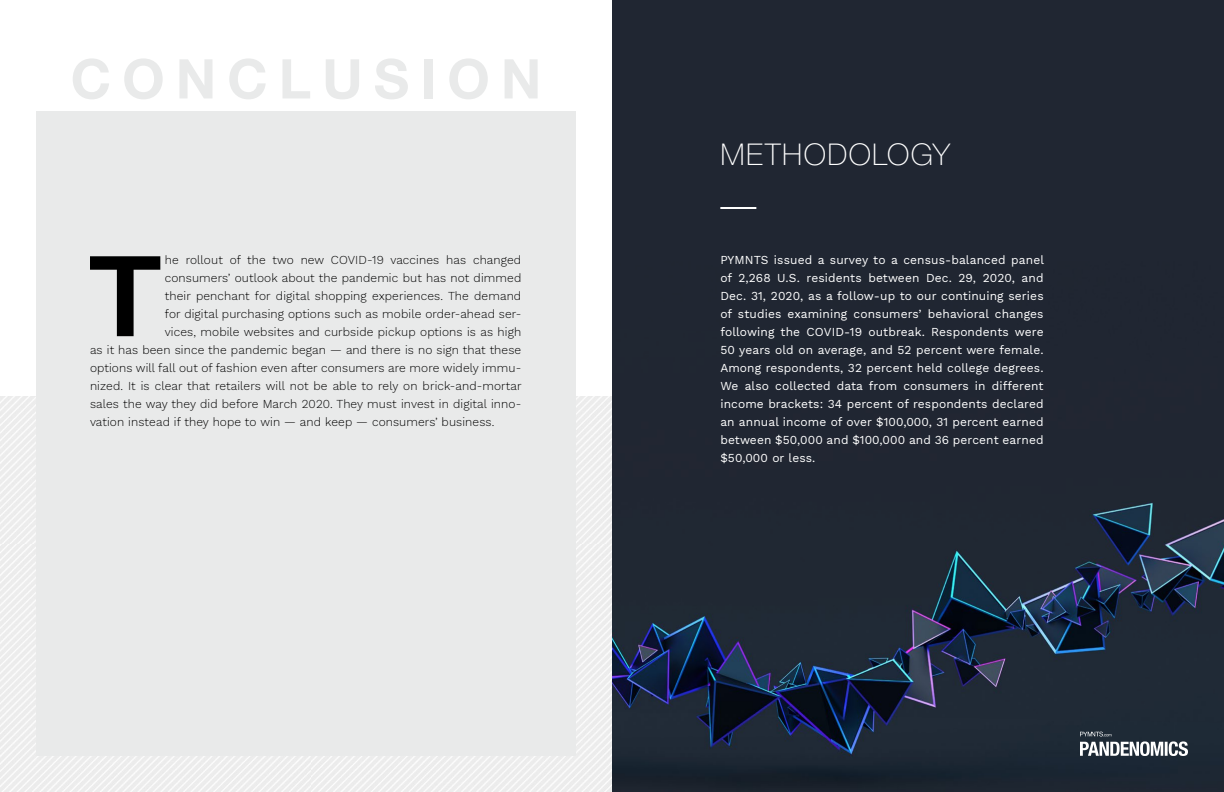
<style>
.page{position:relative;width:1224px;height:792px;background:#fff}
.page>*{position:absolute;margin:0;border:0;box-sizing:border-box;transform-origin:0 0}
.t1{font:600 121.1px "Work Sans";color:#000}
.t2{font:700 54.8px "Helvetica Neue LT Std";letter-spacing:.2em;color:#e9eaea}
.t3{font:100 30px "Helvetica Neue LT Std";letter-spacing:.045em;color:#fff}
.t4{font:300 12px "Work Sans";letter-spacing:.01em;color:#000}
.t5{font:12px/18px "Work Sans";letter-spacing:.01em;color:#fff;text-align:justify}
</style>
<div class="page">
<div style="left:612px;top:0;width:612px;height:792px;background:#202632"></div>
<img style="left:612px;top:502px;width:612px;height:282px">
<div style="left:36px;top:112px;width:540px;height:644px;background:#e9eaea"></div>
<svg style="left:1080px;top:732px;width:108px;height:24px"></svg>
<hr style="left:720px;top:207px;width:36px;height:2px;background:#fff">
<h2 class="t2" style="left:71px;top:45px;width:472px">CONCLUSION</h2>
<h1 class="t1" style="left:87px;top:203px;width:78px">T</h1>
<p class="t4" style="left:165px;top:251px;width:358px">he rollout of the two new COVID-19 vaccines has changed</p>
<p class="t4" style="left:165px;top:269px;width:358px">consumers’ outlook about the pandemic but has not dimmed</p>
<p class="t4" style="left:165px;top:287px;width:358px">their penchant for digital shopping experiences. The demand</p>
<p class="t4" style="left:165px;top:305px;width:358px">for digital purchasing options such as mobile order-ahead ser-</p>
<p class="t4" style="left:165px;top:323px;width:358px">vices, mobile websites and curbside pickup options is as high</p>
<p class="t4" style="left:90px;top:341px;width:433px">as it has been since the pandemic began — and there is no sign that these</p>
<p class="t4" style="left:90px;top:359px;width:433px">options will fall out of fashion even after consumers are more widely immu-</p>
<p class="t4" style="left:90px;top:377px;width:433px">nized. It is clear that retailers will not be able to rely on brick-and-mortar</p>
<p class="t4" style="left:90px;top:395px;width:433px">sales the way they did before March 2020. They must invest in digital inno-</p>
<p class="t4" style="left:90px;top:413px;width:406px">vation instead if they hope to win — and keep — consumers’ business.</p>
<h3 class="t3" style="left:720px;top:138px;width:231px">METHODOLOGY</h3>
<p class="t5" style="left:720px;top:251px;width:325px">PYMNTS issued a survey to a census-balanced panel of 2,268 U.S. residents between Dec. 29, 2020, and Dec. 31, 2020, as a follow-up to our continuing series of studies examining consumers’ behavioral changes following the COVID-19 outbreak. Respondents were 50 years old on average, and 52 percent were female.<br>Among respondents, 32 percent held college degrees.<br>We also collected data from consumers in different income brackets: 34 percent of respondents declared an annual income of over $100,000, 31 percent earned between $50,000 and $100,000 and 36 percent earned $50,000 or less.</p>
</div>
